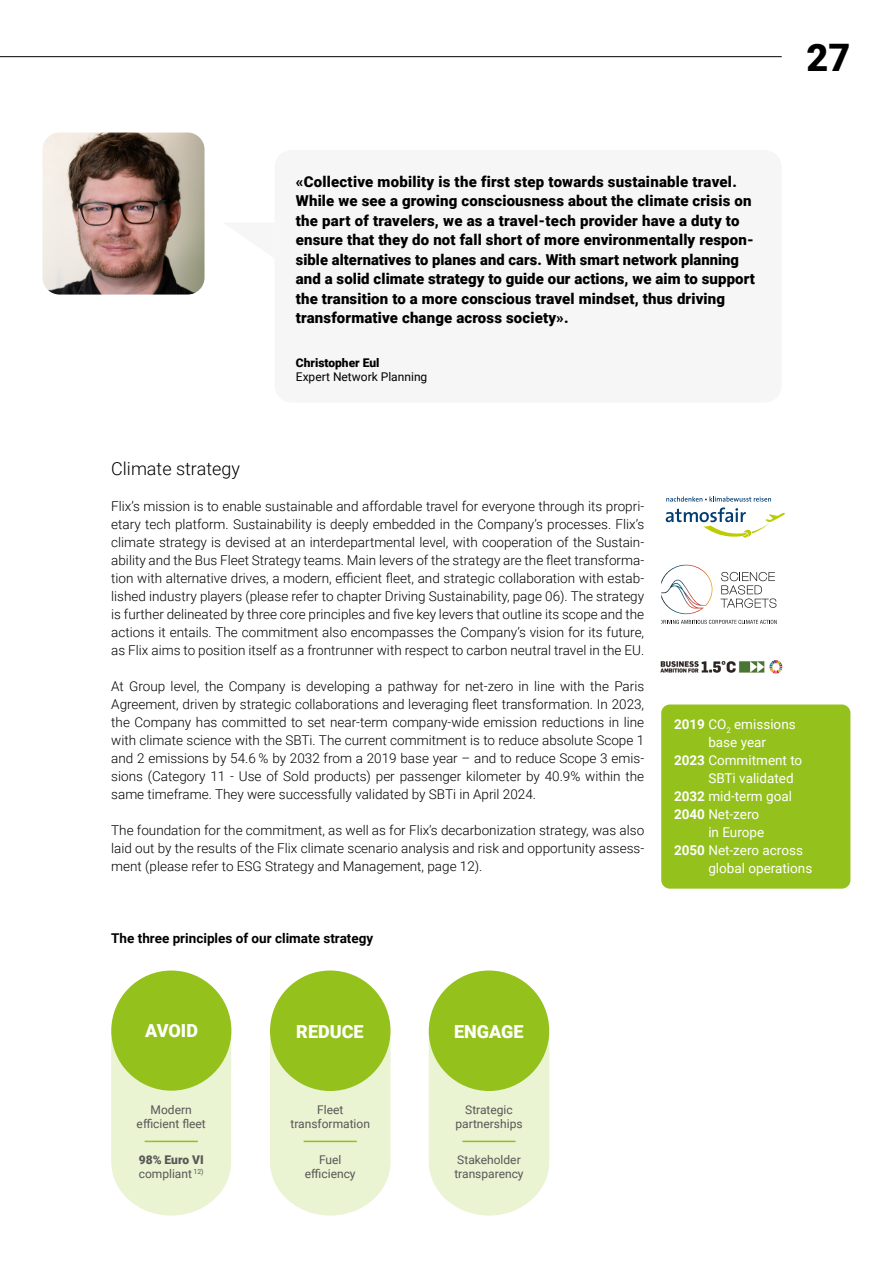
<style>
.page{position:relative;width:893px;height:1263px;background:#fff}
.page>*{position:absolute;margin:0;border:0;box-sizing:border-box;transform-origin:0 0}
.t1{font:900 37.8px "Roboto";color:#000}
.t2{font:900 18px "Roboto";color:#fff}
.t3{font:300 18px "Roboto";color:#000}
.t4{font:900 15px/19.5px "Roboto";letter-spacing:.01em;color:#000}
.t5{font:300 13.5px/18px "Roboto";color:#000;text-align:justify}
.t6{font:13.5px "Roboto";color:#fff}
.t7{font:700 13.5px "Roboto";color:#000}
.t8{font:12px/14.4px "Roboto";color:#575756;text-align:center}
.t9{font:12px "Roboto";color:#000}
.t10{font:900 12px/14.4px "Roboto";color:#575756}
.t11{font:900 12px "Roboto";color:#000}
.s1{font-weight:700}
.s2{font-weight:400}
</style>
<div class="page">
<div style="left:275px;top:150px;width:507px;height:253px;background:#f6f6f6;border-radius:17px"></div>
<img style="left:43px;top:133px;width:162px;height:162px">
<svg style="left:270px;top:1038px;width:120px;height:177px;background:#ebf3d4"></svg>
<div style="left:270px;top:970px;width:120px;height:121px;background:#94c11c;border-radius:50%"></div>
<svg style="left:111px;top:1038px;width:120px;height:177px;background:#ebf3d5"></svg>
<div style="left:111px;top:970px;width:120px;height:121px;background:#94c11c;border-radius:50%"></div>
<svg style="left:429px;top:1038px;width:120px;height:177px;background:#ebf3d4"></svg>
<div style="left:429px;top:970px;width:120px;height:121px;background:#94c11c;border-radius:50%"></div>
<svg style="left:666px;top:496px;width:119px;height:42px"></svg>
<svg style="left:720px;top:572px;width:56px;height:36px"></svg>
<svg style="left:661px;top:565px;width:51px;height:49px"></svg>
<svg style="left:661px;top:620px;width:116px;height:4px"></svg>
<img style="left:660px;top:660px;width:123px;height:14px">
<hr style="left:145px;top:1141px;width:53px;height:1px;background:#94c11c">
<hr style="left:304px;top:1141px;width:53px;height:1px;background:#94c11c">
<hr style="left:462px;top:1141px;width:54px;height:1px;background:#94c11c">
<div style="left:661px;top:704px;width:189px;height:185px;background:#94c11c;border-radius:9px"></div>
<hr style="left:0;top:56px;width:782px;height:1px;background:#000">
<p class="t4" style="left:296px;top:171px;width:461px">«Collective mobility is the first step towards sustainable travel.<br>While we see a growing consciousness about the climate crisis on the part of travelers, we as a travel-tech provider have a duty to ensure that they do not fall short of more environmentally respon&shy;sible alternatives to planes and cars. With smart network planning and a solid climate strategy to guide our actions, we aim to support the transition to a more conscious travel mindset, thus driving transformative change across society».</p>
<p class="t11" style="left:296px;top:354px;width:85px">Christopher Eul</p>
<p class="t9" style="left:296px;top:368px;width:133px">Expert Network Planning</p>
<h1 class="t1" style="left:807px;top:31px;width:45px">27</h1>
<h2 class="t3" style="left:111px;top:456px;width:130px">Climate strategy</h2>
<p class="t5" style="left:111px;top:496px;width:534px">Flix’s mission is to enable sustainable and affordable travel for everyone through its propri&shy;etary tech platform. Sustainability is deeply embedded in the Company’s processes. Flix’s climate strategy is devised at an interdepartmental level, with cooperation of the Sustain&shy;ability and the Bus Fleet Strategy teams. Main levers of the strategy are the fleet transforma&shy;tion with alternative drives, a modern, efficient fleet, and strategic collaboration with estab&shy;lished industry players (please refer to chapter Driving Sustainability, page 06). The strategy is further delineated by three core principles and five key levers that outline its scope and the actions it entails. The commitment also encompasses the Company’s vision for its future, as Flix aims to position itself as a frontrunner with respect to carbon neutral travel in the EU.</p>
<p class="t5" style="left:111px;top:676px;width:534px">At Group level, the Company is developing a pathway for net-zero in line with the Paris Agreement, driven by strategic collaborations and leveraging fleet transformation. In 2023, the Company has committed to set near-term company-wide emission reductions in line with climate science with the SBTi. The current commitment is to reduce absolute Scope 1 and 2 emissions by 54.6 % by 2032 from a 2019 base year – and to reduce Scope 3 emis&shy;sions (Category 11 - Use of Sold products) per passenger kilometer by 40.9% within the same timeframe. They were successfully validated by SBTi in April 2024.</p>
<p class="t5" style="left:111px;top:820px;width:534px">The foundation for the commitment, as well as for Flix’s decarbonization strategy, was also laid out by the results of the Flix climate scenario analysis and risk and opportunity assess&shy;ment (please refer to ESG Strategy and Management, page 12).</p>
<p class="t7" style="left:111px;top:928px;width:263px">The three principles of our climate strategy</p>
<p class="t6" style="left:674px;top:715px;width:123px"><span class="s1">2019</span> CO<sub>2</sub> emissions</p>
<p class="t6" style="left:708px;top:733px;width:59px">base year</p>
<p class="t6" style="left:674px;top:751px;width:130px"><span class="s1">2023</span> Commitment to</p>
<p class="t6" style="left:708px;top:769px;width:87px">SBTi validated</p>
<p class="t6" style="left:674px;top:787px;width:119px"><span class="s1">2032</span> mid-term goal</p>
<p class="t6" style="left:674px;top:805px;width:87px"><span class="s1">2040</span> Net-zero</p>
<p class="t6" style="left:708px;top:823px;width:57px">in Europe</p>
<p class="t6" style="left:674px;top:841px;width:130px"><span class="s1">2050</span> Net-zero across</p>
<p class="t6" style="left:708px;top:859px;width:105px">global operations</p>
<h2 class="t2" style="left:145px;top:1018px;width:54px">AVOID</h2>
<h2 class="t2" style="left:296px;top:1019px;width:69px">REDUCE</h2>
<p class="t8" style="left:137px;top:1102px;width:71px">Modern efficient fleet</p>
<p class="t10" style="left:139px;top:1152px;width:66px">98% Euro VI <span class="s2">compliant</span> <sup>12)</sup></p>
<p class="t8" style="left:290px;top:1102px;width:81px">Fleet transformation</p>
<p class="t8" style="left:305px;top:1152px;width:52px">Fuel efficiency</p>
<h2 class="t2" style="left:454px;top:1019px;width:71px">ENGAGE</h2>
<p class="t8" style="left:455px;top:1102px;width:69px">Strategic partnerships</p>
<p class="t8" style="left:454px;top:1152px;width:71px;text-align:left">Stakeholder transparency</p>
</div>
